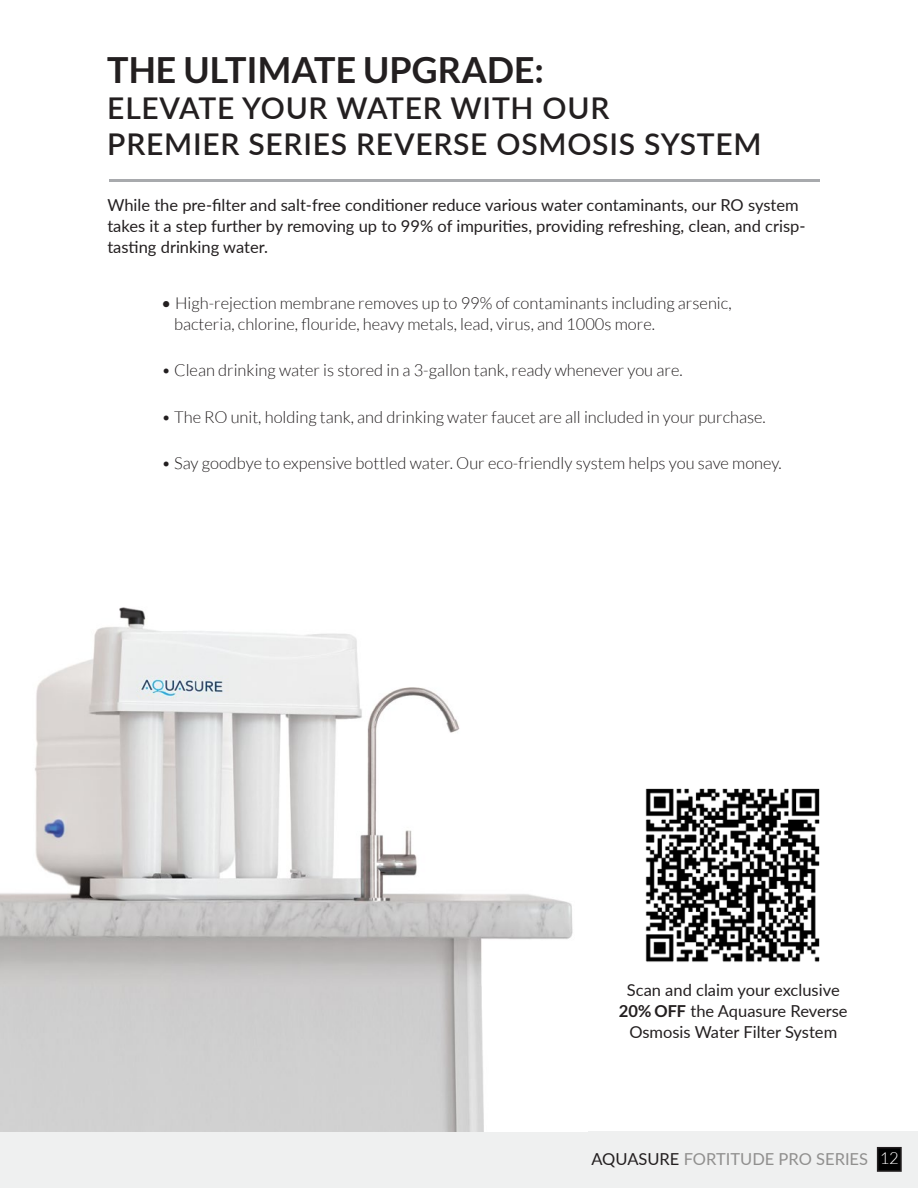
<style>
.page{position:relative;width:918px;height:1188px;background:#fff}
.page>*{position:absolute;margin:0;border:0;box-sizing:border-box;transform-origin:0 0}
.t1{font:700 36px "Lato";color:#231f20}
.t2{font:600 30px/36px "Lato";letter-spacing:.025em;color:#231f20}
.t3{font:300 16.5px/21px "Lato";color:#231f20}
.t4{font:16.5px/21px "Lato";color:#231f20}
.t5{font:16.5px "Lato";color:#908f8e}
.s1{font-weight:400}
.s2{font-weight:700}
.s3{color:#231f20}
.s4{font-weight:300;color:#fff}
</style>
<div class="page">
<div style="left:0;top:1131px;width:918px;height:57px;background:#eff0f0"></div>
<div style="left:878px;top:1148px;width:23px;height:23px;background:#000101"></div>
<div style="left:877px;top:1147px;width:25px;height:25px;border:2px solid #231f20"></div>
<img style="left:0;top:607px;width:573px;height:524px">
<img style="left:645px;top:788px;width:175px;height:174px">
<hr style="left:110px;top:179px;width:710px;height:3px;background:#a8aaad">
<h1 class="t1" style="left:107px;top:49px;width:438px">THE ULTIMATE UPGRADE:</h1>
<h2 class="t2" style="left:107px;top:89px;width:656px">ELEVATE YOUR WATER WITH OUR<br>PREMIER SERIES REVERSE OSMOSIS SYSTEM</h2>
<p class="t4" style="left:107px;top:194px;width:700px">While the pre-filter and salt-free conditioner reduce various water contaminants, our RO system takes it a step further by removing up to 99% of impurities, providing refreshing, clean, and crisp&shy;tasting drinking water.</p>
<p class="t3" style="left:174px;top:293px;width:559px;text-indent:-13px"><span class="s1">•</span> High-rejection membrane removes up to 99% of contaminants including arsenic, bacteria, chlorine, flouride, heavy metals, lead, virus, and 1000s more.</p>
<p class="t3" style="left:161px;top:360px;width:523px">• Clean drinking water is stored in a 3-gallon tank, ready whenever you are.</p>
<p class="t3" style="left:161px;top:407px;width:606px">• The RO unit, holding tank, and drinking water faucet are all included in your purchase.</p>
<p class="t3" style="left:161px;top:453px;width:622px">• Say goodbye to expensive bottled water. Our eco-friendly system helps you save money.</p>
<p class="t4" style="left:619px;top:979px;width:230px;text-align:center">Scan and claim your exclusive<br><span class="s2">20% OFF</span> the Aquasure Reverse<br>Osmosis Water Filter System</p>
<p class="t5" style="left:591px;top:1147px;width:309px"><span class="s3">AQUASURE</span> FORTITUDE PRO SERIES <span class="s4">12</span></p>
</div>
